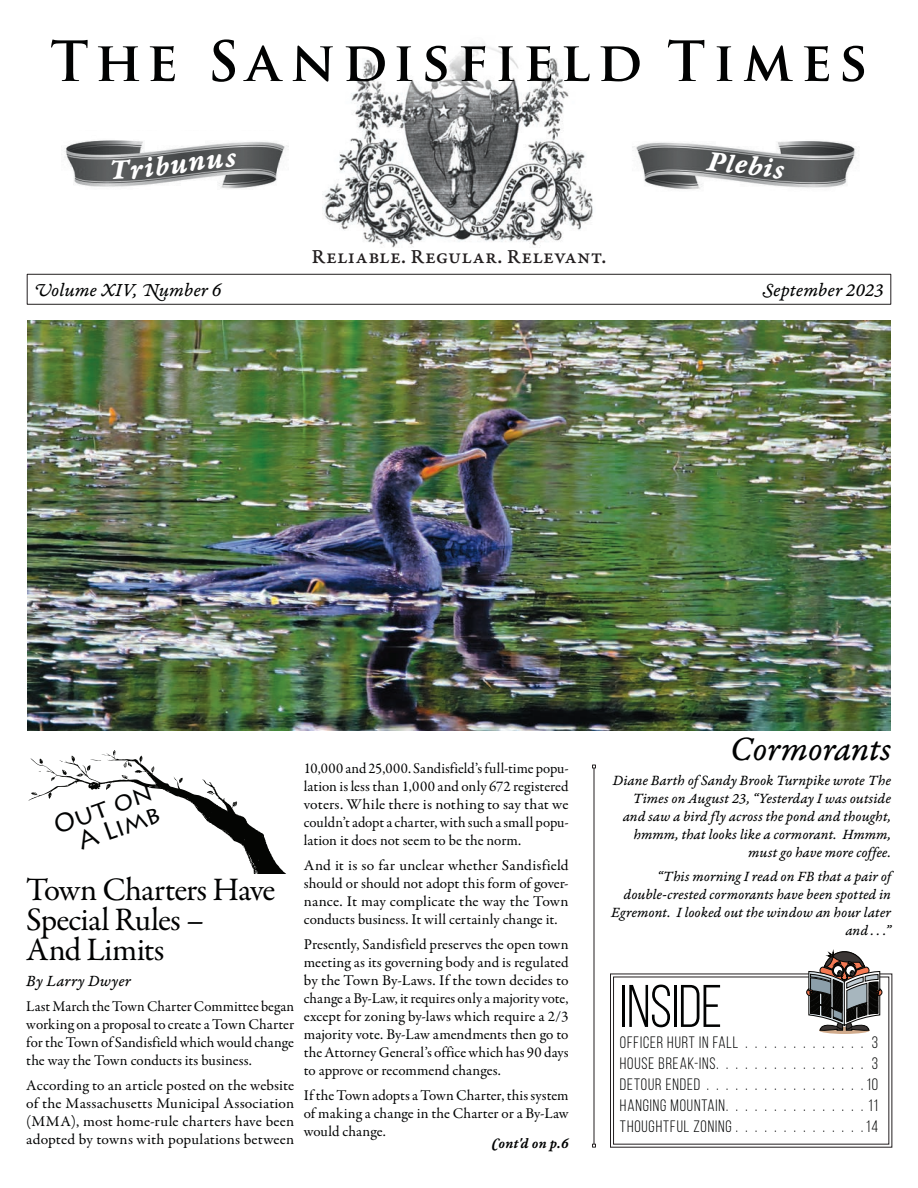
<style>
.page{position:relative;width:918px;height:1188px;background:#fff}
.page>*{position:absolute;margin:0;border:0;box-sizing:border-box;transform-origin:0 0}
.t1{font:60px "Bebas Neue";letter-spacing:-.01em;color:#010202}
.t2{font:700 54px "Trajan Pro";letter-spacing:.125em;color:#010202}
.t3{font:36px "Garamond Premr Pro It Capt";letter-spacing:-.01em;color:#010202}
.t4{font:33px/30px "Garamond Premr Pro";letter-spacing:-.03em;color:#010202}
.t5{font:25.65px/23.2px "Lithos Pro";color:#010202;text-align:right}
.t6{font:21px "Garamond Premr Pro Med Capt";letter-spacing:.005em;color:#231f20}
.t7{font:19.5px "Garamond Premr Pro It Capt";letter-spacing:.005em;color:#010202}
.t8{font:16.5px "Bebas Neue";letter-spacing:.055em;color:#010202}
.t9{font:16.5px "Garamond Premr Pro It Capt";letter-spacing:.02em;color:#010202}
.t10{font:15px/18px "Garamond Premr Pro";color:#010202;text-align:justify}
.t11{font:15px/18px "Garamond Premr Pro It Capt";color:#010202;text-align:right}
.t12{font:15px/18px "Garamond Premr Pro";color:#010202;text-align:justify;scale:1.04 1}
.t13{font:15px "Garamond Premr Pro Smbd It Capt";letter-spacing:.005em;color:#010202}
</style>
<div class="page">
<img style="left:322px;top:118px;width:271px;height:130px">
<img style="left:64px;top:131px;width:260px;height:58px">
<img style="left:632px;top:141px;width:224px;height:48px">
<div style="left:27px;top:274px;width:864px;height:30px;border:1px solid #231f20"></div>
<img style="left:28px;top:321px;width:862px;height:409px">
<svg style="left:28px;top:750px;width:258px;height:124px"></svg>
<svg style="left:610px;top:973px;width:282px;height:175px"></svg>
<div style="left:819px;top:1027px;width:51px;height:7px;background:#d0aa8b;border-radius:50%"></div>
<svg style="left:807px;top:952px;width:75px;height:79px"></svg>
<hr style="left:594px;top:768px;width:1px;height:376px;background:#231f20">
<svg style="left:592px;top:1144px;width:4px;height:4px"></svg>
<svg style="left:111px;top:153px;width:126px;height:26px;background:#636565"></svg>
<svg style="left:706px;top:151px;width:79px;height:28px;background:#5f6162"></svg>
<h2 class="t2" style="left:50px;top:28px;width:819px">The Sandisfield Times</h2>
<h3 class="t6" style="left:312px;top:244px;width:296px">Reliable. Regular. Relevant.</h3>
<h3 class="t7" style="left:34px;top:279px;width:189px">Volume XIV, Number 6</h3>
<h3 class="t7" style="left:762px;top:279px;width:123px">September 2023</h3>
<h3 class="t5" style="left:51px;top:815px;width:105px;rotate:-20deg">Out on<br>A Limb</h3>
<h3 class="t4" style="left:26px;top:875px;width:251px">Town Charters Have<br>Special Rules –<br>And Limits</h3>
<p class="t9" style="left:26px;top:971px;width:106px">By Larry Dwyer</p>
<p class="t10" style="left:26px;top:998px;width:269px">Last March the Town Charter Committee began working on a proposal to create a Town Charter for the Town of Sandisfield which would change the way the Town conducts its business.</p>
<p class="t10" style="left:26px;top:1076px;width:269px">According to an article posted on the website of the Massachusetts Municipal Association (MMA), most home-rule charters have been adopted by towns with populations between</p>
<p class="t10" style="left:304px;top:760px;width:266px">10,000 and 25,000. Sandisfield’s full-time popu&shy;lation is less than 1,000 and only 672 registered voters. While there is nothing to say that we couldn’t adopt a charter, with such a small popu&shy;lation it does not seem to be the norm.</p>
<p class="t12" style="left:304px;top:857px;width:256px">And it is so far unclear whether Sandisfield should or should not adopt this form of gover&shy;nance. It may complicate the way the Town conducts business. It will certainly change it.</p>
<p class="t10" style="left:304px;top:935px;width:266px">Presently, Sandisfield preserves the open town meeting as its governing body and is regulated by the Town By-Laws. If the town decides to change a By-Law, it requires only a majority vote, except for zoning by-laws which require a 2/3 majority vote. By-Law amendments then go to the Attorney General’s office which has 90 days to approve or recommend changes.</p>
<p class="t10" style="left:304px;top:1086px;width:267px">If the Town adopts a Town Charter, this system of making a change in the Charter or a By-Law would change.</p>
<p class="t13" style="left:491px;top:1134px;width:79px">Cont'd on p.6</p>
<h3 class="t3" style="left:730px;top:727px;width:163px">Cormorants</h3>
<p class="t11" style="left:613px;top:772px;width:280px">Diane Barth of Sandy Brook Turnpike wrote The Times on August 23, “Yesterday I was outside and saw a bird fly across the pond and thought, hmmm, that looks like a cormorant. Hmmm, must go have more coffee.</p>
<p class="t11" style="left:611px;top:868px;width:281px">“This morning I read on FB that a pair of double-crested cormorants have been spotted in Egremont. I looked out the window an hour later and . . .”</p>
<h1 class="t1" style="left:620px;top:974px;width:104px">INSIDE</h1>
<p class="t8" style="left:620px;top:1033px;width:120px">OFFICER HURT IN FALL</p>
<p class="t8" style="left:872px;top:1033px;width:8px">3</p>
<p class="t8" style="left:620px;top:1054px;width:97px">HOUSE BREAK-INS</p>
<p class="t8" style="left:872px;top:1054px;width:8px">3</p>
<p class="t8" style="left:620px;top:1075px;width:82px">DETOUR ENDED</p>
<p class="t8" style="left:866px;top:1075px;width:13px">10</p>
<p class="t8" style="left:620px;top:1096px;width:107px">HANGING MOUNTAIN</p>
<p class="t8" style="left:868px;top:1096px;width:11px">11</p>
<p class="t8" style="left:620px;top:1117px;width:113px">THOUGHTFUL ZONING</p>
<p class="t8" style="left:866px;top:1117px;width:14px">14</p>
</div>
